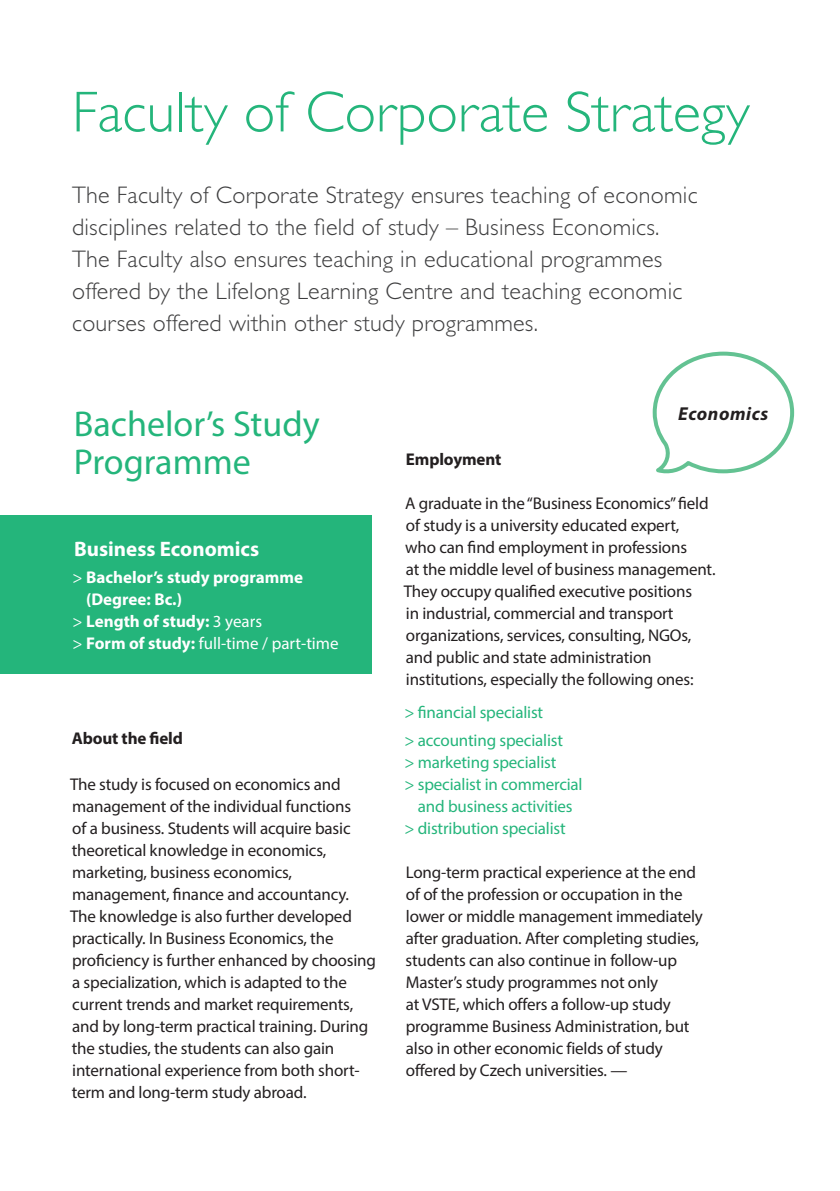
<style>
.page{position:relative;width:840px;height:1191px;background:#fff}
.page>*{position:absolute;margin:0;border:0;box-sizing:border-box;transform-origin:0 0}
.t1{font:300 58px "Gill Sans CE";color:#24b57b}
.Graf_text{font:36px/38px "Myriad Pro";color:#24b57b}
.t2{font:300 24px/32px "Gill Sans CE";letter-spacing:.01em;color:#3e3e3f}
.Graf_text-2{font:700 21px "Myriad Pro";color:#fff}
.Text_podnadpis{font:italic 700 18.8px "Myriad Pro";letter-spacing:.03em;color:#231f20}
.t3{font:17px/22px "Myriad Pro";letter-spacing:-.01em;color:#231f20}
.t4{font:17px/22px "Myriad Pro";letter-spacing:-.01em;color:#24b57b;text-align:center}
.Graf_text-3{font:700 17px/22px "Myriad Pro";color:#fff}
.Graf_text-4{font:17px "Myriad Pro";color:#fff}
.Text_2_sloupce{font:700 17px "Myriad Pro";letter-spacing:-.01em;color:#231f20}
.s1{font-weight:400}
.s2{font-weight:700}
</style>
<div class="page">
<div style="left:0;top:515px;width:371px;height:159px;background:#24b57b"></div>
<svg style="left:652px;top:351px;width:143px;height:123px"></svg>
<p class="t1" style="left:72px;top:79px;width:678px">Faculty of Corporate Strategy</p>
<p class="t2" style="left:72px;top:179px;width:626px">The Faculty of Corporate Strategy ensures teaching of economic disciplines related to the field of study – Business Economics.<br>The Faculty also ensures teaching in educational programmes offered by the Lifelong Learning Centre and teaching economic courses offered within other study programmes.</p>
<p class="Graf_text" style="left:74px;top:404px;width:247px">Bachelor’s Study<br>Programme</p>
<p class="Graf_text-2" style="left:74px;top:535px;width:186px">Business Economics</p>
<p class="Graf_text-3" style="left:86px;top:566px;width:218px;text-indent:-14px"><span class="s1">&gt;</span> Bachelor’s study programme (Degree: Bc.)</p>
<p class="Graf_text-3" style="left:72px;top:610px;width:191px"><span class="s1">&gt;</span> Length of study: <span class="s1">3 years</span></p>
<p class="Graf_text-4" style="left:72px;top:633px;width:267px">&gt; <span class="s2">Form of study:</span> full-time / part-time</p>
<p class="Text_2_sloupce" style="left:72px;top:727px;width:112px">About the field</p>
<p class="t3" style="left:70px;top:773px;width:307px">The study is focused on economics and management of the individual functions<br>of a business. Students will acquire basic theoretical knowledge in economics, marketing, business economics, management, finance and accountancy.<br>The knowledge is also further developed practically. In Business Economics, the proficiency is further enhanced by choosing a specialization, which is adapted to the current trends and market requirements, and by long-term practical training. During the studies, the students can also gain international experience from both short&shy;term and long-term study abroad.</p>
<p class="Text_podnadpis" style="left:677px;top:401px;width:92px">Economics</p>
<p class="Text_2_sloupce" style="left:406px;top:448px;width:97px">Employment</p>
<p class="t3" style="left:403px;top:492px;width:313px">A graduate in the “Business Economics” field of study is a university educated expert,<br>who can find employment in professions<br>at the middle level of business management.<br>They occupy qualified executive positions<br>in industrial, commercial and transport organizations, services, consulting, NGOs, and public and state administration institutions, especially the following ones:</p>
<p class="t4" style="left:404px;top:701px;width:140px">&gt; financial specialist</p>
<p class="t4" style="left:404px;top:729px;width:160px">&gt; accounting specialist</p>
<p class="t4" style="left:404px;top:751px;width:153px">&gt; marketing specialist</p>
<p class="t4" style="left:404px;top:773px;width:180px">&gt; specialist in commercial and business activities</p>
<p class="t4" style="left:404px;top:817px;width:163px">&gt; distribution specialist</p>
<p class="t3" style="left:405px;top:861px;width:299px">Long-term practical experience at the end of of the profession or occupation in the lower or middle management immediately after graduation. After completing studies, students can also continue in follow-up Master’s study programmes not only<br>at VSTE, which offers a follow-up study programme Business Administration, but also in other economic fields of study offered by Czech universities. —</p>
</div>
